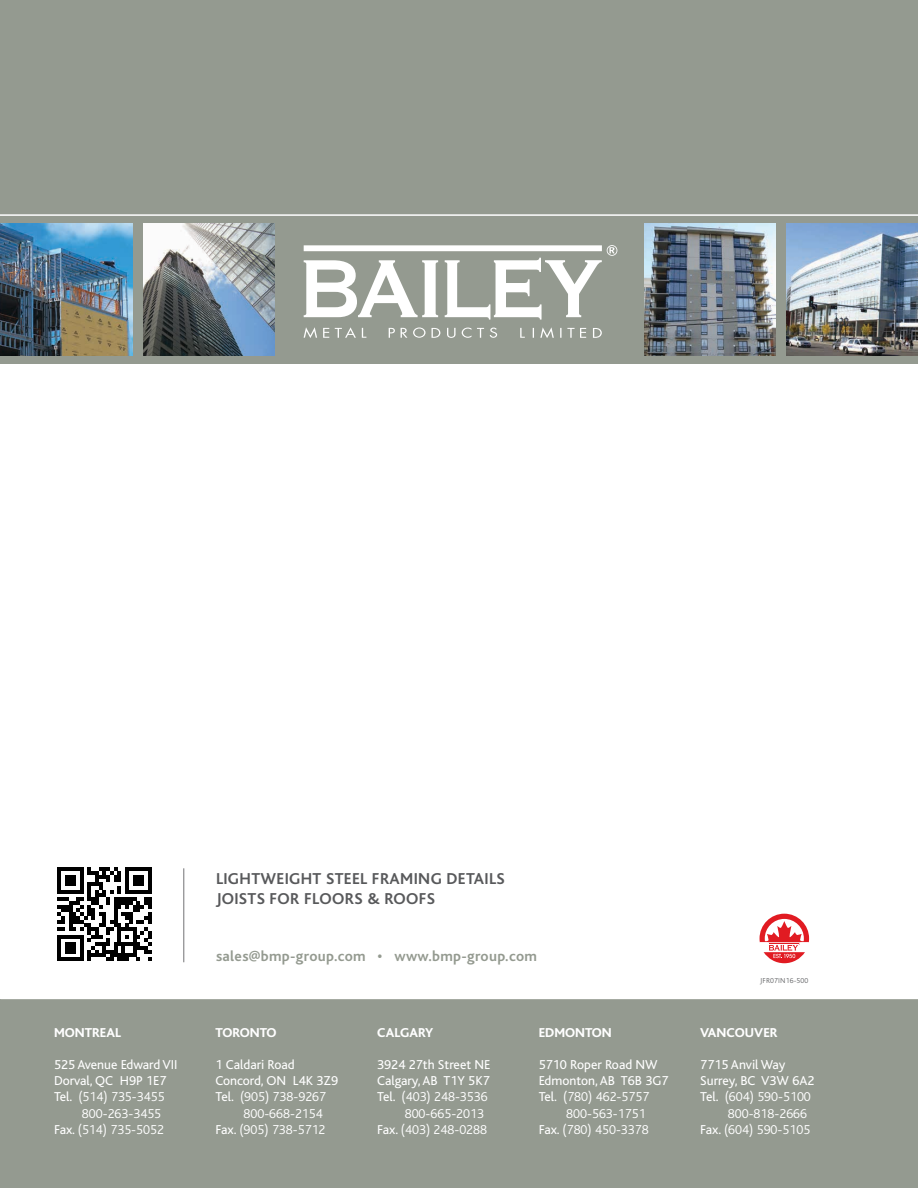
<style>
.page{position:relative;width:918px;height:1188px;background:#949a90}
.page>*{position:absolute;margin:0;border:0;box-sizing:border-box;transform-origin:0 0}
.t1{font:700 16.5px/19.5px "Bliss";letter-spacing:.02em;color:#58595b}
.t2{font:700 15px "Bliss";letter-spacing:.02em;color:#949a90}
.t3{font:300 13.5px "Bliss";color:#fff}
.t4{font:13.5px "Bliss";color:#fff}
.t5{font:800 13.5px "Bliss";color:#fff}
.t6{font:800 13.5px "Bliss";letter-spacing:-.02em;color:#fff}
.t7{font:300 7.5px "Bliss";letter-spacing:.02em;color:#636466}
.s1{font-weight:400}
</style>
<div class="page">
<div style="left:0;top:364px;width:918px;height:635px;background:#fff"></div>
<hr style="left:0;top:214px;width:918px;height:2px;background:#fff">
<hr style="left:183px;top:868px;width:1px;height:94px;background:#737375">
<svg style="left:57px;top:867px;width:94px;height:94px"></svg>
<img style="left:787px;top:224px;width:131px;height:132px">
<img style="left:143px;top:224px;width:132px;height:132px">
<img style="left:644px;top:224px;width:132px;height:132px">
<img style="left:0;top:224px;width:133px;height:132px">
<svg style="left:304px;top:245px;width:313px;height:93px"></svg>
<svg style="left:760px;top:914px;width:49px;height:49px"></svg>
<p class="t5" style="left:54px;top:1025px;width:68px">MONTREAL</p>
<p class="t4" style="left:54px;top:1057px;width:125px">525 Avenue Edward VII</p>
<p class="t4" style="left:54px;top:1074px;width:114px">Dorval, QC H9P 1E7</p>
<p class="t3" style="left:54px;top:1090px;width:112px"><span class="s1">Tel.</span> (514) 735-3455</p>
<p class="t3" style="left:82px;top:1106px;width:81px">800-263-3455</p>
<p class="t3" style="left:54px;top:1122px;width:112px"><span class="s1">Fax.</span> (514) 735-5052</p>
<p class="t1" style="left:216px;top:869px;width:290px">LIGHTWEIGHT STEEL FRAMING DETAILS<br>JOISTS FOR FLOORS &amp; ROOFS</p>
<p class="t2" style="left:216px;top:948px;width:323px">sales@bmp-group.com • www.bmp-group.com</p>
<p class="t6" style="left:216px;top:1025px;width:62px">TORONTO</p>
<p class="t4" style="left:216px;top:1057px;width:81px">1 Caldari Road</p>
<p class="t4" style="left:216px;top:1074px;width:124px">Concord, ON L4K 3Z9</p>
<p class="t3" style="left:216px;top:1090px;width:112px"><span class="s1">Tel.</span> (905) 738-9267</p>
<p class="t3" style="left:244px;top:1106px;width:81px">800-668-2154</p>
<p class="t3" style="left:216px;top:1122px;width:112px"><span class="s1">Fax.</span> (905) 738-5712</p>
<p class="t5" style="left:377px;top:1025px;width:58px">CALGARY</p>
<p class="t4" style="left:377px;top:1057px;width:115px">3924 27th Street NE</p>
<p class="t4" style="left:377px;top:1074px;width:114px">Calgary, AB T1Y 5K7</p>
<p class="t3" style="left:377px;top:1090px;width:112px"><span class="s1">Tel.</span> (403) 248-3536</p>
<p class="t3" style="left:405px;top:1106px;width:81px">800-665-2013</p>
<p class="t3" style="left:377px;top:1122px;width:112px"><span class="s1">Fax.</span> (403) 248-0288</p>
<p class="t5" style="left:539px;top:1025px;width:75px">EDMONTON</p>
<p class="t4" style="left:539px;top:1057px;width:121px">5710 Roper Road NW</p>
<p class="t4" style="left:539px;top:1074px;width:131px">Edmonton, AB T6B 3G7</p>
<p class="t3" style="left:539px;top:1090px;width:112px"><span class="s1">Tel.</span> (780) 462-5757</p>
<p class="t3" style="left:566px;top:1106px;width:81px">800-563-1751</p>
<p class="t3" style="left:539px;top:1122px;width:112px"><span class="s1">Fax.</span> (780) 450-3378</p>
<p class="t7" style="left:760px;top:977px;width:50px">JFR07IN16-500</p>
<p class="t5" style="left:700px;top:1025px;width:79px">VANCOUVER</p>
<p class="t4" style="left:700px;top:1057px;width:87px">7715 Anvil Way</p>
<p class="t4" style="left:700px;top:1074px;width:116px">Surrey, BC V3W 6A2</p>
<p class="t3" style="left:700px;top:1090px;width:112px"><span class="s1">Tel.</span> (604) 590-5100</p>
<p class="t3" style="left:728px;top:1106px;width:81px">800-818-2666</p>
<p class="t3" style="left:700px;top:1122px;width:112px"><span class="s1">Fax.</span> (604) 590-5105</p>
</div>
